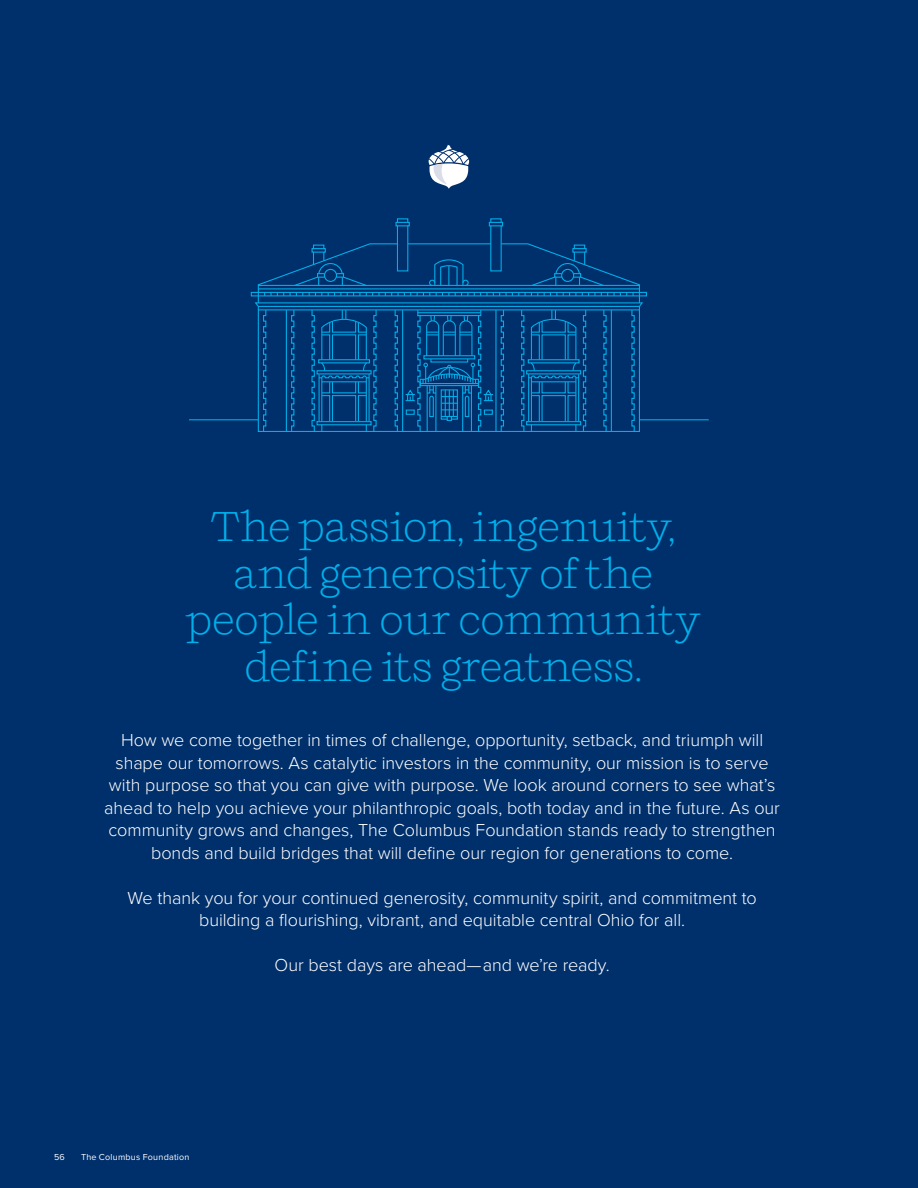
<style>
.page{position:relative;width:918px;height:1188px;background:#00306c}
.page>*{position:absolute;margin:0;border:0;box-sizing:border-box;transform-origin:0 0}
.t1{font:300 42px/46.5px "Shift";letter-spacing:-.025em;color:#00afea;text-align:center}
.t2{font:300 18px/22.5px "Proxima Nova";letter-spacing:-.005em;color:#fff;text-align:center}
.t3{font:9px "Proxima Nova";letter-spacing:.025em;color:#fff}
</style>
<div class="page">
<svg style="left:429px;top:145px;width:40px;height:44px"></svg>
<div style="left:251px;top:292px;width:396px;height:4px;border:1px solid #00afea"></div>
<div style="left:489px;top:222px;width:14px;height:4px;border:1px solid #00afea"></div>
<div style="left:490px;top:225px;width:12px;height:46px;border:1px solid #00afea"></div>
<div style="left:490px;top:218px;width:12px;height:5px;border:1px solid #00afea"></div>
<div style="left:395px;top:222px;width:15px;height:4px;border:1px solid #00afea"></div>
<div style="left:397px;top:225px;width:11px;height:46px;border:1px solid #00afea"></div>
<div style="left:397px;top:218px;width:11px;height:5px;border:1px solid #00afea"></div>
<svg style="left:254px;top:243px;width:390px;height:189px"></svg>
<div style="left:258px;top:285px;width:382px;height:18px;border:1px solid #00afea"></div>
<hr style="left:189px;top:419px;width:69px;height:1px;background:#00afea">
<hr style="left:640px;top:419px;width:69px;height:1px;background:#00afea">
<h1 class="t1" style="left:186px;top:504px;width:517px">The passion, ingenuity, and generosity of the people in our community define its greatness.</h1>
<p class="t2" style="left:104px;top:728px;width:677px">How we come together in times of challenge, opportunity, setback, and triumph will shape our tomorrows. As catalytic investors in the community, our mission is to serve with purpose so that you can give with purpose. We look around corners to see what’s ahead to help you achieve your philanthropic goals, both today and in the future. As our community grows and changes, The Columbus Foundation stands ready to strengthen bonds and build bridges that will define our region for generations to come.</p>
<p class="t2" style="left:127px;top:886px;width:631px">We thank you for your continued generosity, community spirit, and commitment to building a flourishing, vibrant, and equitable central Ohio for all.</p>
<p class="t2" style="left:275px;top:953px;width:337px">Our best days are ahead—and we’re ready.</p>
<p class="t3" style="left:54px;top:1151px;width:12px">56</p>
<p class="t3" style="left:81px;top:1151px;width:110px">The Columbus Foundation</p>
</div>
